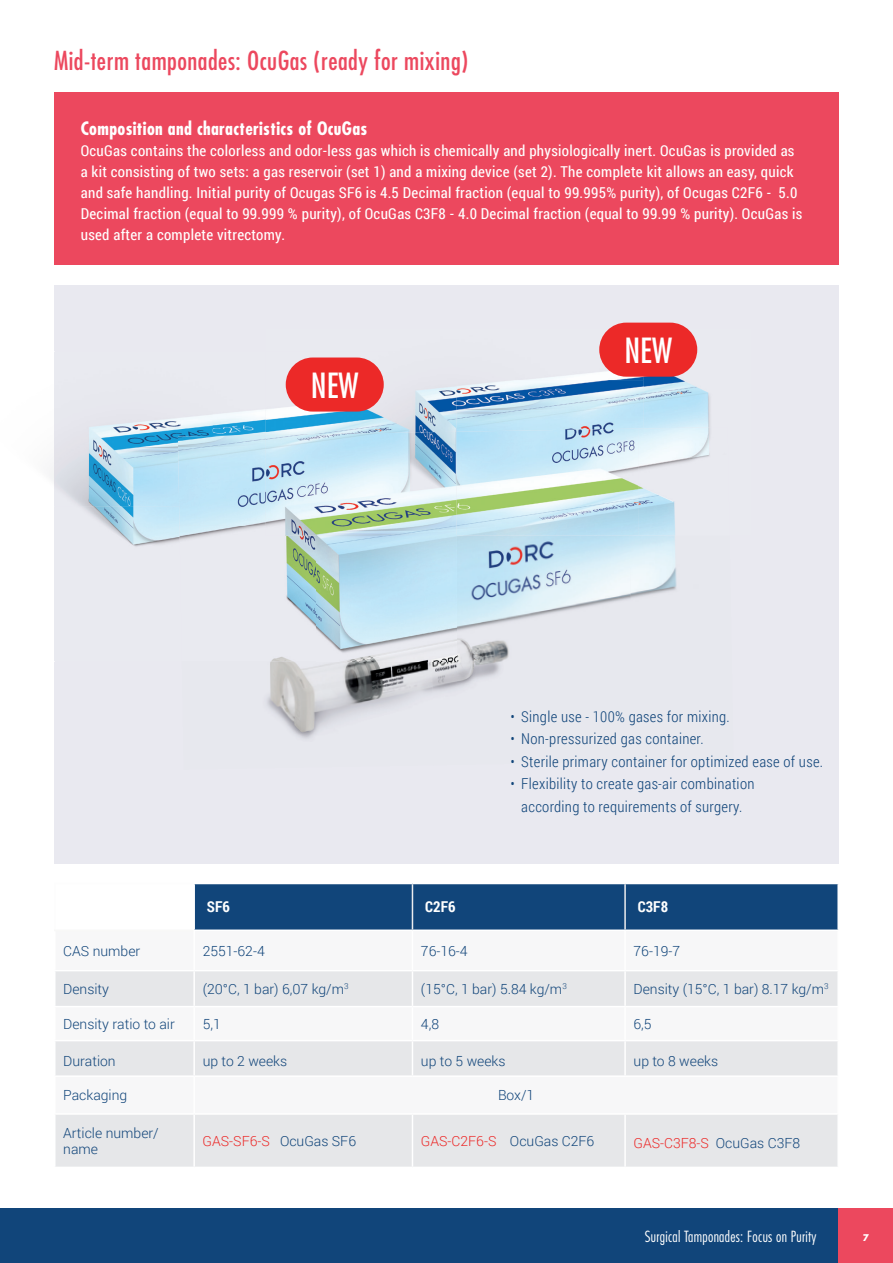
<style>
.page{position:relative;width:893px;height:1263px;background:#fff}
.page>*{position:absolute;margin:0;border:0;box-sizing:border-box;transform-origin:0 0}
.t1{font:condensed 33.75px "Futura";color:#fff}
.t2{font:condensed 25.5px "Futura";letter-spacing:.02em;color:#ec485e}
.t3{font:700 condensed 18px "Futura";letter-spacing:.02em;color:#fff}
.t4{font:15px/21px "Roboto Condensed";letter-spacing:.02em;color:#fff}
.t5{font:300 15px/22.5px "Roboto Condensed";letter-spacing:.02em;color:#11457a;text-align:center}
.t6{font:300 condensed 15px "Futura";letter-spacing:.02em;color:#fff}
.t7{font:700 15px "Roboto Condensed";color:#fff}
.t8{font:300 13.95px/16.8px "Roboto";color:#11457a}
.t9{font:300 13.95px "Roboto";color:#ec2928}
.t10{font:700 9px "Futura";color:#fff}
.s1{color:#11457a}
</style>
<div class="page">
<div style="left:0;top:1209px;width:893px;height:54px;background:#11457a"></div>
<div style="left:839px;top:1209px;width:54px;height:54px;background:#ec485e"></div>
<div style="left:54px;top:285px;width:785px;height:578px;background:#e9e9f0"></div>
<div style="left:54px;top:92px;width:785px;height:173px;background:#ec485e"></div>
<img style="left:530px;top:328px;width:113px;height:52px">
<img style="left:643px;top:328px;width:67px;height:99px">
<img style="left:456px;top:380px;width:188px;height:49px">
<img style="left:54px;top:351px;width:159px;height:155px">
<img style="left:213px;top:360px;width:243px;height:75px">
<img style="left:82px;top:506px;width:97px;height:41px">
<img style="left:434px;top:536px;width:195px;height:156px">
<img style="left:629px;top:536px;width:48px;height:63px">
<img style="left:266px;top:661px;width:168px;height:78px">
<img style="left:456px;top:429px;width:182px;height:107px">
<img style="left:638px;top:427px;width:72px;height:109px">
<img style="left:179px;top:526px;width:138px;height:135px">
<img style="left:317px;top:536px;width:139px;height:125px">
<img style="left:178px;top:435px;width:88px;height:91px">
<img style="left:266px;top:432px;width:190px;height:104px">
<div style="left:286px;top:357px;width:98px;height:55px;background:#ec2928;border-radius:27px"></div>
<div style="left:599px;top:323px;width:98px;height:54px;background:#ec2928;border-radius:27px"></div>
<div style="left:195px;top:884px;width:642px;height:45px;background:#11457a"></div>
<svg style="left:56px;top:971px;width:781px;height:196px;fill:#e6e7e9"></svg>
<hr style="left:193px;top:971px;width:2px;height:35px;background:#fff">
<hr style="left:412px;top:971px;width:1px;height:35px;background:#fff">
<hr style="left:624px;top:971px;width:2px;height:35px;background:#fff">
<hr style="left:54px;top:1006px;width:140px;height:1px;background:#fff">
<hr style="left:194px;top:1006px;width:218px;height:1px;background:#fff">
<hr style="left:193px;top:1007px;width:2px;height:33px;background:#fff">
<hr style="left:412px;top:1006px;width:213px;height:1px;background:#fff">
<hr style="left:412px;top:1007px;width:1px;height:33px;background:#fff">
<hr style="left:625px;top:1006px;width:214px;height:1px;background:#fff">
<hr style="left:624px;top:1007px;width:2px;height:33px;background:#fff">
<hr style="left:54px;top:1040px;width:140px;height:1px;background:#fff">
<hr style="left:194px;top:1040px;width:218px;height:1px;background:#fff">
<hr style="left:193px;top:1041px;width:2px;height:34px;background:#fff">
<hr style="left:412px;top:1040px;width:213px;height:1px;background:#fff">
<hr style="left:412px;top:1041px;width:1px;height:34px;background:#fff">
<hr style="left:625px;top:1040px;width:214px;height:1px;background:#fff">
<hr style="left:624px;top:1041px;width:2px;height:34px;background:#fff">
<hr style="left:54px;top:1075px;width:140px;height:2px;background:#fff">
<hr style="left:194px;top:1075px;width:218px;height:2px;background:#fff">
<hr style="left:193px;top:1077px;width:2px;height:36px;background:#fff">
<hr style="left:412px;top:1075px;width:213px;height:2px;background:#fff">
<hr style="left:625px;top:1075px;width:214px;height:2px;background:#fff">
<hr style="left:54px;top:1113px;width:140px;height:2px;background:#fff">
<hr style="left:194px;top:1113px;width:218px;height:2px;background:#fff">
<hr style="left:193px;top:1115px;width:2px;height:52px;background:#fff">
<hr style="left:412px;top:1113px;width:213px;height:2px;background:#fff">
<hr style="left:412px;top:1115px;width:1px;height:52px;background:#fff">
<hr style="left:412px;top:884px;width:1px;height:45px;background:#ececee">
<hr style="left:624px;top:884px;width:2px;height:45px;background:#ececee">
<hr style="left:54px;top:929px;width:139px;height:2px;background:#f8f8f7">
<hr style="left:625px;top:1113px;width:214px;height:2px;background:#fff">
<hr style="left:624px;top:1115px;width:2px;height:52px;background:#fff">
<h2 class="t2" style="left:54px;top:45px;width:416px">Mid-term tamponades: OcuGas (ready for mixing)</h2>
<p class="t3" style="left:81px;top:117px;width:288px">Composition and characteristics of OcuGas</p>
<p class="t4" style="left:81px;top:139px;width:723px">OcuGas contains the colorless and odor-less gas which is chemically and physiologically inert. OcuGas is provided as a kit consisting of two sets: a gas reservoir (set 1) and a mixing device (set 2). The complete kit allows an easy, quick and safe handling. Initial purity of Ocugas SF6 is 4.5 Decimal fraction (equal to 99.995% purity), of Ocugas C2F6 - 5.0<br>Decimal fraction (equal to 99.999 % purity), of OcuGas C3F8 - 4.0 Decimal fraction (equal to 99.99 % purity). OcuGas is used after a complete vitrectomy.</p>
<h1 class="t1" style="left:311px;top:364px;width:49px">NEW</h1>
<h1 class="t1" style="left:624px;top:330px;width:49px">NEW</h1>
<p class="t5" style="left:511px;top:705px;width:221px">• Single use - 100% gases for mixing.</p>
<p class="t5" style="left:511px;top:727px;width:195px">• Non-pressurized gas container.</p>
<p class="t5" style="left:511px;top:750px;width:314px">• Sterile primary container for optimized ease of use.</p>
<p class="t5" style="left:511px;top:772px;width:245px">• Flexibility to create gas-air combination according to requirements of surgery.</p>
<p class="t7" style="left:207px;top:896px;width:25px">SF6</p>
<p class="t7" style="left:425px;top:896px;width:32px">C2F6</p>
<p class="t7" style="left:638px;top:896px;width:32px">C3F8</p>
<p class="t8" style="left:63px;top:942px;width:79px">CAS number</p>
<p class="t8" style="left:203px;top:942px;width:64px">2551-62-4</p>
<p class="t8" style="left:421px;top:942px;width:48px">76-16-4</p>
<p class="t8" style="left:634px;top:942px;width:48px">76-19-7</p>
<p class="t8" style="left:63px;top:980px;width:47px">Density</p>
<p class="t8" style="left:203px;top:980px;width:148px">(20°C, 1 bar) 6,07 kg/m<sup>3</sup></p>
<p class="t8" style="left:421px;top:980px;width:147px">(15°C, 1 bar) 5.84 kg/m<sup>3</sup></p>
<p class="t8" style="left:634px;top:980px;width:197px">Density (15°C, 1 bar) 8.17 kg/m<sup>3</sup></p>
<p class="t8" style="left:63px;top:1015px;width:113px">Density ratio to air</p>
<p class="t8" style="left:203px;top:1015px;width:20px">5,1</p>
<p class="t8" style="left:421px;top:1015px;width:20px">4,8</p>
<p class="t8" style="left:634px;top:1015px;width:20px">6,5</p>
<p class="t8" style="left:63px;top:1052px;width:54px">Duration</p>
<p class="t8" style="left:203px;top:1052px;width:86px">up to 2 weeks</p>
<p class="t8" style="left:421px;top:1052px;width:86px">up to 5 weeks</p>
<p class="t8" style="left:634px;top:1052px;width:86px">up to 8 weeks</p>
<p class="t8" style="left:63px;top:1086px;width:66px">Packaging</p>
<p class="t8" style="left:498px;top:1086px;width:38px">Box/1</p>
<p class="t8" style="left:63px;top:1124px;width:97px">Article number/ name</p>
<p class="t9" style="left:203px;top:1131px;width:155px">GAS-SF6-S <span class="s1">OcuGas SF6</span></p>
<p class="t9" style="left:421px;top:1131px;width:175px">GAS-C2F6-S <span class="s1">OcuGas C2F6</span></p>
<p class="t9" style="left:633px;top:1133px;width:168px">GAS-C3F8-S <span class="s1">OcuGas C3F8</span></p>
<p class="t6" style="left:645px;top:1227px;width:173px">Surgical Tamponades: Focus on Purity</p>
<p class="t10" style="left:863px;top:1231px;width:8px">7</p>
</div>
